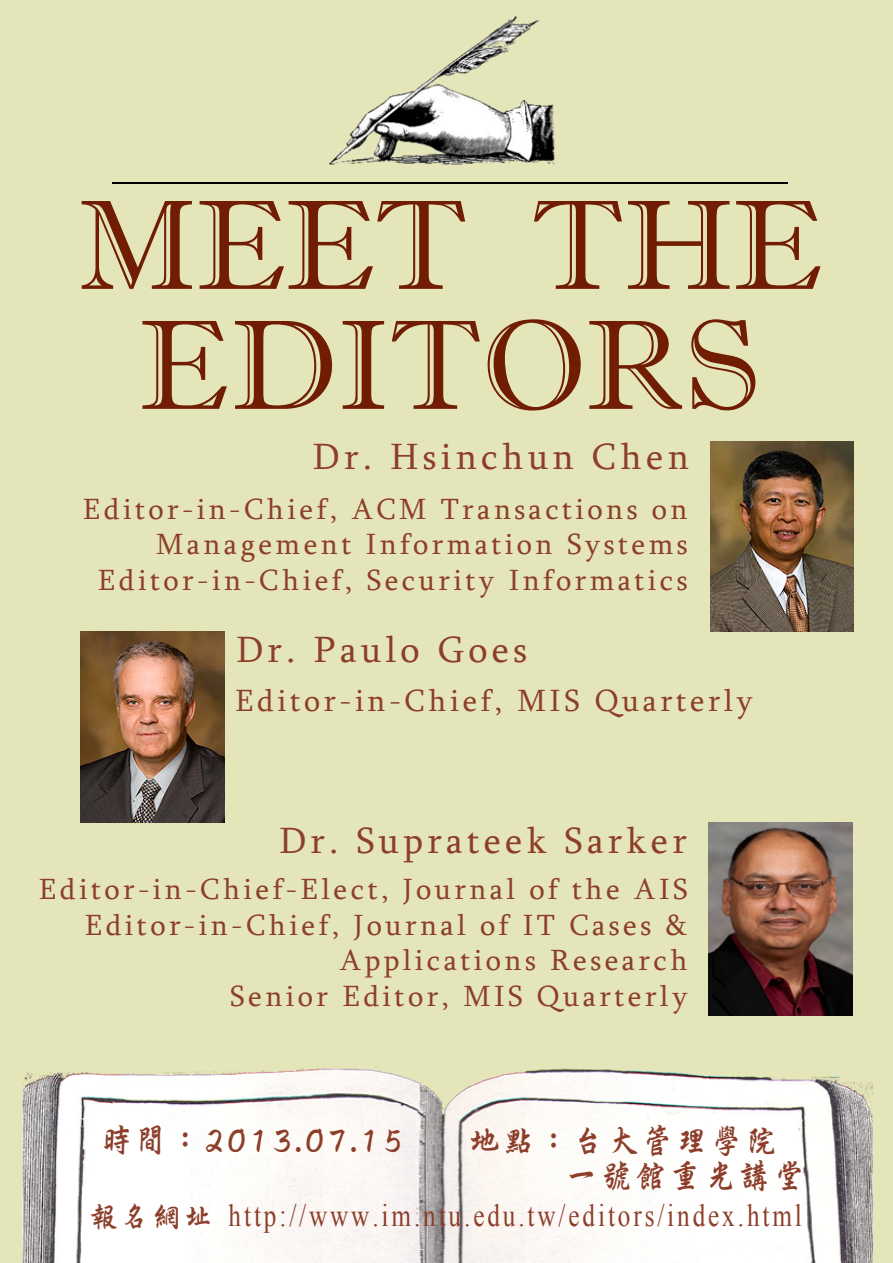
<style>
.page{position:relative;width:893px;height:1263px;background:#fff}
.page>*{position:absolute;margin:0;border:0;box-sizing:border-box;transform-origin:0 0}
.t1{font:127.5px/120px "Imprint MT Shadow";color:#701d04;text-align:center}
.t2{font:37.5px "Sylfaen";letter-spacing:.115em;color:#8d3e2a}
.t3{font:34.5px/35px "DF Xing Kai W5 WINP BF";letter-spacing:.115em;color:#8d3e2a;scale:.9 1}
.t4{font:31.5px "Times New Roman";letter-spacing:.115em;color:#8d3e2a;scale:.8 1}
.t5{font:31.5px "Sylfaen";letter-spacing:.115em;color:#8d3e2a}
.t6{font:30px/35.5px "Sylfaen";letter-spacing:.115em;color:#8d3e2a;text-align:right}
.s1{font-family:"DF Xing Kai W5 WINP BF"}
</style>
<div class="page">
<img style="left:0;top:0;width:883px;height:1263px">
<img style="left:40px;top:6px;width:840px;height:1190px">
<img style="left:80px;top:631px;width:144px;height:192px">
<img style="left:708px;top:823px;width:144px;height:192px">
<img style="left:710px;top:441px;width:143px;height:190px">
<h1 class="t1" style="left:78px;top:185px;width:745px">MEET THE<br>EDITORS</h1>
<p class="t2" style="left:313px;top:431px;width:378px">Dr. Hsinchun Chen</p>
<p class="t6" style="left:83px;top:490px;width:606px">Editor-in-Chief, ACM Transactions on<br>Management Information Systems<br>Editor-in-Chief, Security Informatics</p>
<p class="t2" style="left:236px;top:625px;width:292px">Dr. Paulo Goes</p>
<p class="t5" style="left:235px;top:679px;width:519px">Editor-in-Chief, MIS Quarterly</p>
<p class="t2" style="left:279px;top:815px;width:409px">Dr. Suprateek Sarker</p>
<p class="t6" style="left:39px;top:871px;width:650px">Editor-in-Chief-Elect, Journal of the AIS Editor-in-Chief, Journal of IT Cases &amp; Applications Research<br>Senior Editor, MIS Quarterly</p>
<p class="t3" style="left:101px;top:1122px;width:336px">時間：2013.07.15</p>
<p class="t3" style="left:566px;top:1123px;width:267px;text-indent:-97px">地點：台大管理學院一號館重光講堂</p>
<p class="t4" style="left:89px;top:1194px;width:892px"><span class="s1">報名網址</span> http://www.im.ntu.edu.tw/editors/index.html</p>
</div>
